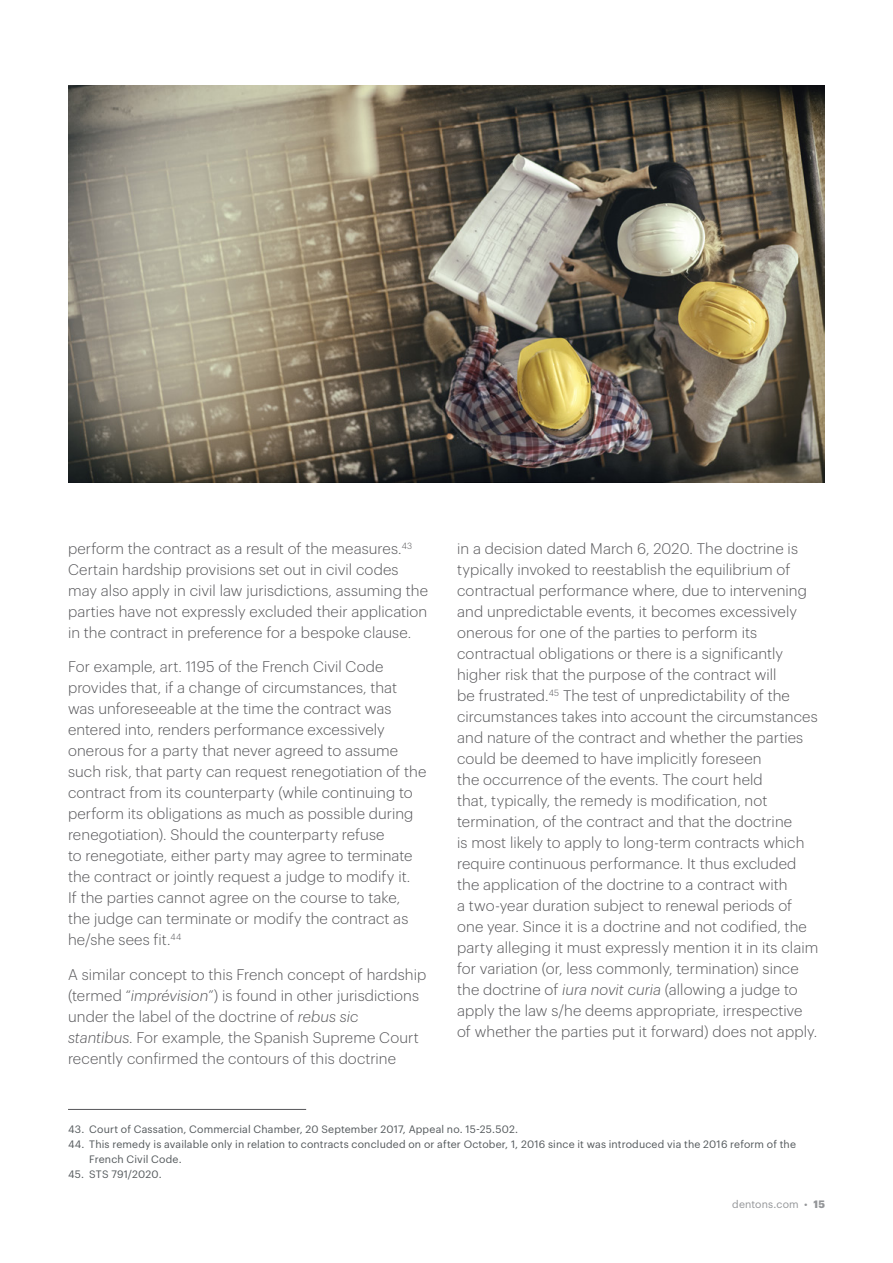
<style>
.page{position:relative;width:893px;height:1263px;background:#fff}
.page>*{position:absolute;margin:0;border:0;box-sizing:border-box;transform-origin:0 0}
.t1{font:300 15px/21px "Dentons Sans";letter-spacing:.005em;color:#565659}
.t2{font:10.5px/15px "Dentons Sans";letter-spacing:.015em;color:#52575a}
.t3{font:10.5px "Dentons Sans";letter-spacing:.015em;color:#939598}
.s1{font-style:italic}
.s2{font-weight:700}
</style>
<div class="page">
<hr style="left:68px;top:1109px;width:238px;height:1px;background:#565659">
<img style="left:68px;top:85px;width:757px;height:398px">
<p class="t1" style="left:68px;top:536px;width:362px">perform the contract as a result of the measures.<sup>43<br></sup>Certain hardship provisions set out in civil codes may also apply in civil law jurisdictions, assuming the parties have not expressly excluded their application in the contract in preference for a bespoke clause.</p>
<p class="t1" style="left:68px;top:655px;width:360px">For example, art. 1195 of the French Civil Code provides that, if a change of circumstances, that was unforeseeable at the time the contract was entered into, renders performance excessively onerous for a party that never agreed to assume such risk, that party can request renegotiation of the contract from its counterparty (while continuing to perform its obligations as much as possible during renegotiation). Should the counterparty refuse<br>to renegotiate, either party may agree to terminate the contract or jointly request a judge to modify it.<br>If the parties cannot agree on the course to take,<br>the judge can terminate or modify the contract as he/she sees fit.<sup>44</sup></p>
<p class="t1" style="left:68px;top:962px;width:360px">A similar concept to this French concept of hardship (termed “<span class="s1">imprévision</span>”) is found in other jurisdictions under the label of the doctrine of <span class="s1">rebus sic stantibus</span>. For example, the Spanish Supreme Court recently confirmed the contours of this doctrine</p>
<p class="t1" style="left:457px;top:536px;width:363px">in a decision dated March 6, 2020. The doctrine is typically invoked to reestablish the equilibrium of contractual performance where, due to intervening and unpredictable events, it becomes excessively onerous for one of the parties to perform its contractual obligations or there is a significantly higher risk that the purpose of the contract will<br>be frustrated.<sup>45</sup> The test of unpredictability of the circumstances takes into account the circumstances and nature of the contract and whether the parties could be deemed to have implicitly foreseen<br>the occurrence of the events. The court held<br>that, typically, the remedy is modification, not termination, of the contract and that the doctrine<br>is most likely to apply to long-term contracts which require continuous performance. It thus excluded the application of the doctrine to a contract with<br>a two-year duration subject to renewal periods of one year. Since it is a doctrine and not codified, the party alleging it must expressly mention it in its claim for variation (or, less commonly, termination) since the doctrine of <span class="s1">iura novit curia</span> (allowing a judge to apply the law s/he deems appropriate, irrespective of whether the parties put it forward) does not apply.</p>
<p class="t2" style="left:68px;top:1121px;width:452px">43. Court of Cassation, Commercial Chamber, 20 September 2017, Appeal no. 15-25.502.</p>
<p class="t2" style="left:89px;top:1136px;width:708px;text-indent:-21px">44. This remedy is available only in relation to contracts concluded on or after October, 1, 2016 since it was introduced via the 2016 reform of the<br>French Civil Code.</p>
<p class="t2" style="left:68px;top:1166px;width:95px">45. STS 791/2020.</p>
<p class="t3" style="left:732px;top:1196px;width:94px">dentons.com • <span class="s2">15</span></p>
</div>
